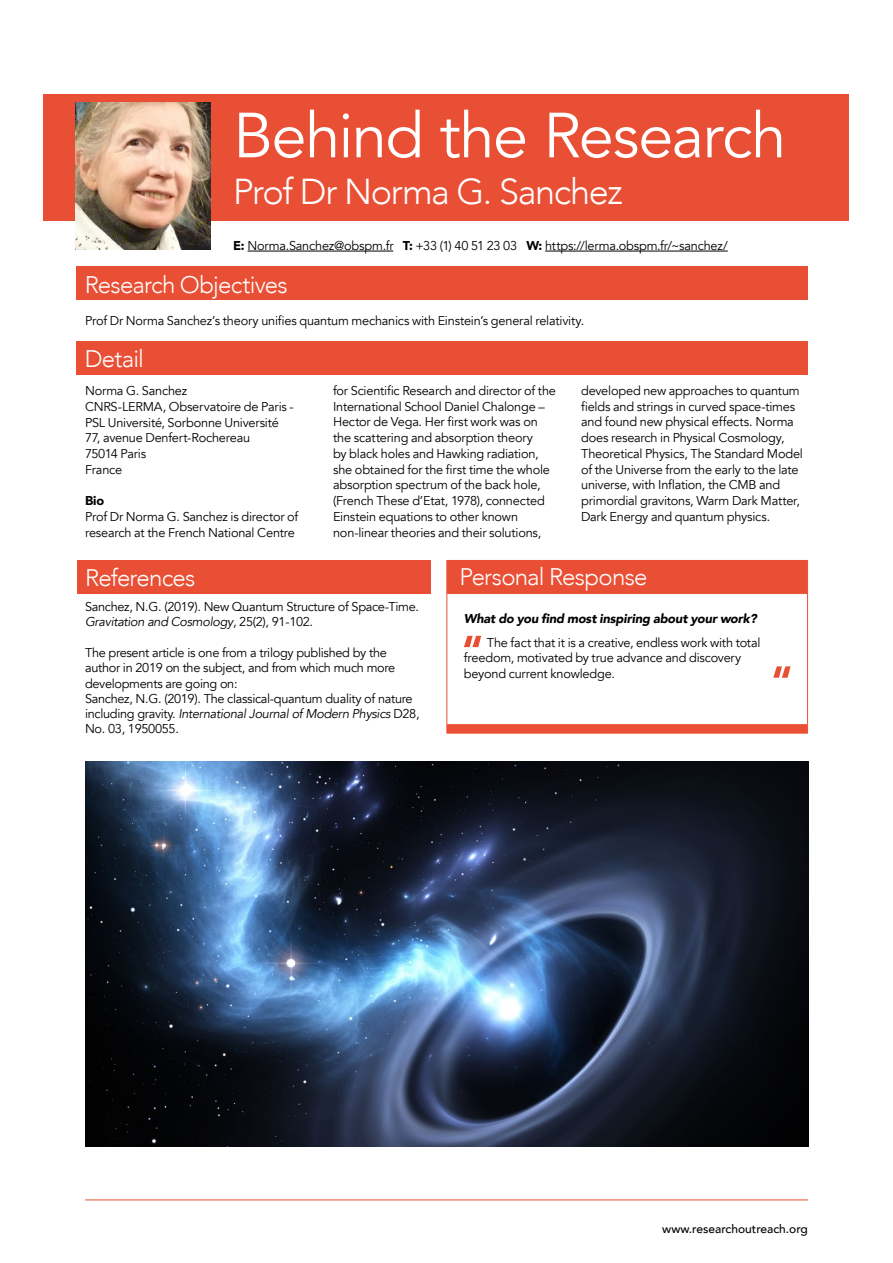
<style>
.page{position:relative;width:893px;height:1263px;background:#fff}
.page>*{position:absolute;margin:0;border:0;box-sizing:border-box;transform-origin:0 0}
.t1{font:63px "Avenir";letter-spacing:-.02em;color:#fff}
.t2{font:300 36px "Avenir";letter-spacing:-.035em;color:#fff}
.t3{font:300 24px "Avenir";letter-spacing:-.03em;color:#fff}
.t4{font:12.75px/15.8px "Avenir";letter-spacing:-.02em;color:#000}
.t5{font:italic 900 12.75px "Avenir";letter-spacing:-.015em;color:#000}
.t6{font:900 12.75px "Avenir";color:#000}
.t7{font:500 12px "Avenir";color:#000}
.s1{font-weight:900}
.s2{font-style:italic}
</style>
<div class="page">
<hr style="left:85px;top:1199px;width:723px;height:1px;background:#e94f35">
<hr style="left:248px;top:251px;width:145px;height:1px;background:#000">
<hr style="left:545px;top:251px;width:183px;height:1px;background:#000">
<div style="left:44px;top:94px;width:805px;height:127px;background:#e94f35"></div>
<img style="left:76px;top:102px;width:135px;height:148px">
<img style="left:85px;top:761px;width:724px;height:386px">
<div style="left:76px;top:341px;width:732px;height:33px;background:#e94f35"></div>
<div style="left:76px;top:267px;width:732px;height:33px;background:#e94f35"></div>
<div style="left:77px;top:560px;width:354px;height:33px;background:#e94f35"></div>
<div style="left:447px;top:561px;width:360px;height:172px;background:#e94f35"></div>
<div style="left:447px;top:593px;width:360px;height:132px;background:#fff"></div>
<hr style="left:446px;top:561px;width:1px;height:32px;background:#e94f35">
<hr style="left:446px;top:560px;width:362px;height:1px;background:#e94f35">
<hr style="left:807px;top:561px;width:1px;height:32px;background:#e94f35">
<hr style="left:446px;top:594px;width:1px;height:130px;background:#e94f35">
<hr style="left:446px;top:593px;width:362px;height:1px;background:#e94f35">
<hr style="left:807px;top:594px;width:1px;height:130px;background:#e94f35">
<hr style="left:446px;top:724px;width:362px;height:1px;background:#e94f35">
<hr style="left:446px;top:733px;width:362px;height:1px;background:#e94f35">
<svg style="left:464px;top:636px;width:17px;height:11px"></svg>
<svg style="left:773px;top:666px;width:17px;height:12px"></svg>
<h1 class="t1" style="left:233px;top:98px;width:555px">Behind the Research</h1>
<h2 class="t2" style="left:233px;top:170px;width:391px">Prof Dr Norma G. Sanchez</h2>
<p class="t4" style="left:233px;top:237px;width:496px"><span class="s1">E:</span> Norma.Sanchez@obspm.fr <span class="s1">T:</span> +33 (1) 40 51 23 03 <span class="s1">W:</span> https://lerma.obspm.fr/~sanchez/</p>
<h3 class="t3" style="left:85px;top:270px;width:204px">Research Objectives</h3>
<p class="t4" style="left:85px;top:313px;width:501px">Prof Dr Norma Sanchez’s theory unifies quantum mechanics with Einstein’s general relativity.</p>
<h3 class="t3" style="left:85px;top:344px;width:61px">Detail</h3>
<p class="t4" style="left:85px;top:383px;width:210px">Norma G. Sanchez<br>CNRS-LERMA, Observatoire de Paris -<br>PSL Université, Sorbonne Université<br>77, avenue Denfert-Rochereau<br>75014 Paris<br>France</p>
<p class="t6" style="left:85px;top:490px;width:21px">Bio</p>
<p class="t4" style="left:85px;top:509px;width:215px">Prof Dr Norma G. Sanchez is director of research at the French National Centre</p>
<p class="t4" style="left:333px;top:383px;width:224px">for Scientific Research and director of the International School Daniel Chalonge – Hector de Vega. Her first work was on the scattering and absorption theory<br>by black holes and Hawking radiation, she obtained for the first time the whole absorption spectrum of the back hole, (French These d’Etat, 1978), connected Einstein equations to other known non-linear theories and their solutions,</p>
<p class="t4" style="left:581px;top:383px;width:223px">developed new approaches to quantum fields and strings in curved space-times and found new physical effects. Norma does research in Physical Cosmology, Theoretical Physics, The Standard Model of the Universe from the early to the late universe, with Inflation, the CMB and primordial gravitons, Warm Dark Matter, Dark Energy and quantum physics.</p>
<h3 class="t3" style="left:85px;top:563px;width:112px">References</h3>
<h3 class="t3" style="left:460px;top:562px;width:189px">Personal Response</h3>
<p class="t5" style="left:464px;top:608px;width:294px">What do you find most inspiring about your work?</p>
<p class="t4" style="left:464px;top:635px;width:298px;line-height:15.3px;text-indent:23px">The fact that it is a creative, endless work with total freedom, motivated by true advance and discovery beyond current knowledge.</p>
<p class="t4" style="left:85px;top:599px;width:336px;line-height:15.3px">Sanchez, N.G. (2019). New Quantum Structure of Space-Time.<br><span class="s2">Gravitation and Cosmology</span>, 25(2), 91-102.</p>
<p class="t4" style="left:85px;top:645px;width:336px;line-height:15.3px">The present article is one from a trilogy published by the author in 2019 on the subject, and from which much more developments are going on:<br>Sanchez, N.G. (2019). The classical-quantum duality of nature including gravity. <span class="s2">International Journal of Modern Physics</span> D28, No. 03, 1950055.</p>
<p class="t7" style="left:662px;top:1218px;width:147px">www.researchoutreach.org</p>
</div>
